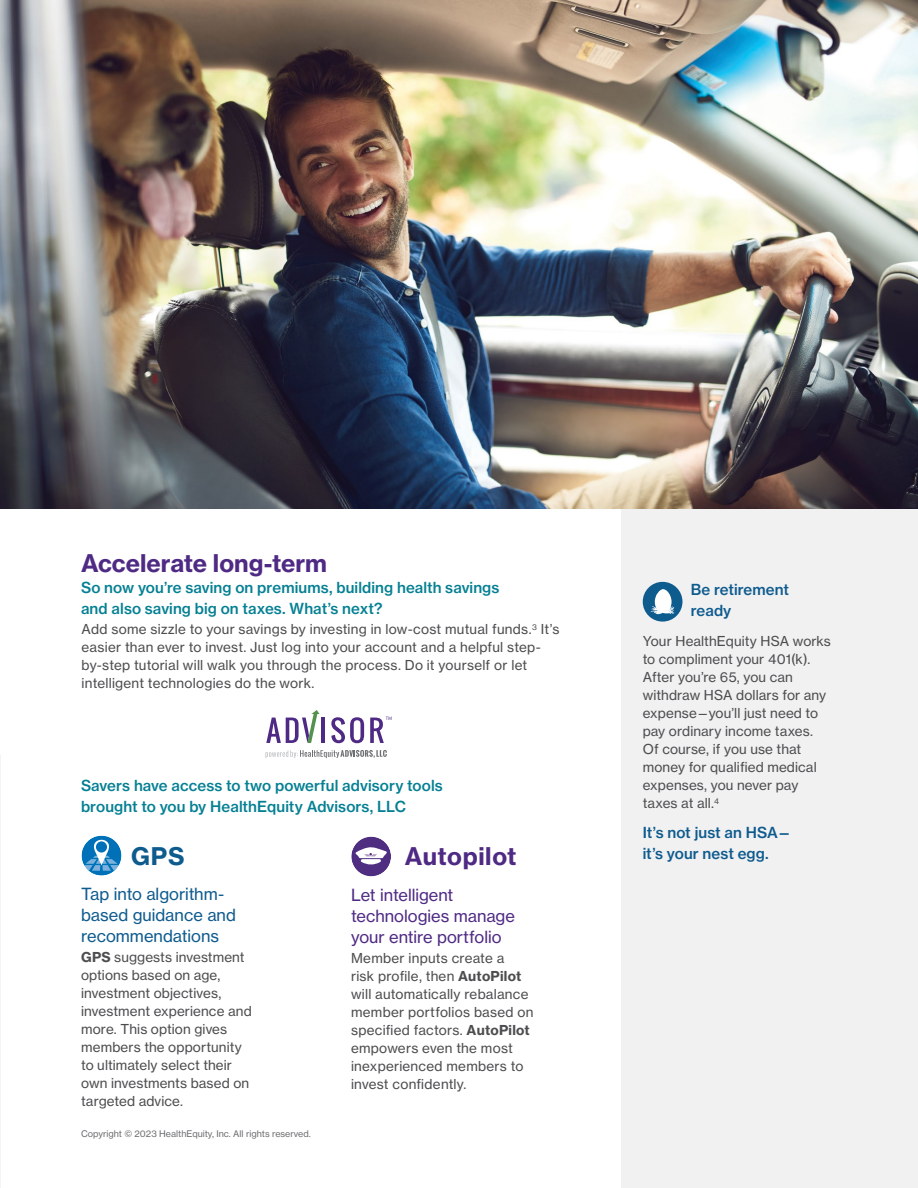
<style>
.page{position:relative;width:918px;height:1188px;background:#fff}
.page>*{position:absolute;margin:0;border:0;box-sizing:border-box;transform-origin:0 0}
.Main_title_subheader{font:24px "N Haas Grotesk TX Pro 75 Bd";color:#4f2a84}
.Main_title_subheader-2{font:24px "N Haas Grotesk TX Pro 75 Bd";letter-spacing:.025em;color:#4f2a84}
.t1{font:24px "N Haas Grotesk TX Pro 75 Bd";color:#0e5b8e}
.t2{font:16.5px/21px "N Haas Grotesk TX Pro 55 Rg";color:#4f2a84}
.t3{font:16.5px/21px "N Haas Grotesk TX Pro 55 Rg";color:#0e5b8e}
.Secondary_subheader{font:15px "N Haas Grotesk TX Pro 65 Md";letter-spacing:.005em;color:#058093}
.Secondary_subheader-2{font:15px/21px "N Haas Grotesk TX Pro 65 Md";letter-spacing:.005em;color:#0e5b8e}
.Body{font:13.5px/18px "N Haas Grotesk TX Pro 55 Rg";letter-spacing:.01em;color:#4d4d4f}
.Copyright_Footer{font:9px "N Haas Grotesk TX Pro 55 Rg";color:#6d6e71}
.s1{font-family:"N Haas Grotesk TX Pro 75 Bd"}
</style>
<div class="page">
<div style="left:621px;top:381px;width:297px;height:807px;background:#f1f1f2"></div>
<img style="left:0;top:0;width:918px;height:509px">
<div style="left:643px;top:582px;width:39px;height:40px;background:#0e5b8e;border-radius:50%"></div>
<svg style="left:651px;top:589px;width:24px;height:25px"></svg>
<hr style="left:322px;top:718px;width:3px;height:25px;background:#4f2a84">
<svg style="left:331px;top:717px;width:33px;height:26px"></svg>
<svg style="left:266px;top:710px;width:54px;height:33px"></svg>
<svg style="left:370px;top:717px;width:22px;height:26px"></svg>
<svg style="left:266px;top:750px;width:121px;height:8px"></svg>
<svg style="left:82px;top:836px;width:39px;height:39px"></svg>
<div style="left:351px;top:837px;width:40px;height:39px;background:#4f2e82;border-radius:50%"></div>
<svg style="left:355px;top:847px;width:32px;height:18px"></svg>
<p class="Main_title_subheader" style="left:81px;top:548px;width:247px">Accelerate long-term</p>
<p class="Secondary_subheader" style="left:81px;top:578px;width:420px">So now you’re saving on premiums, building health savings</p>
<p class="Secondary_subheader" style="left:81px;top:599px;width:303px">and also saving big on taxes. What’s next?</p>
<p class="Body" style="left:82px;top:620px;width:479px">Add some sizzle to your savings by investing in low-cost mutual funds.<sup>3</sup> It’s easier than ever to invest. Just log into your account and a helpful step&shy;by-step tutorial will walk you through the process. Do it yourself or let intelligent technologies do the work.</p>
<p class="Secondary_subheader" style="left:81px;top:776px;width:363px">Savers have access to two powerful advisory tools</p>
<p class="Secondary_subheader" style="left:81px;top:797px;width:327px">brought to you by HealthEquity Advisors, LLC</p>
<p class="t1" style="left:131px;top:841px;width:55px">GPS</p>
<p class="t3" style="left:81px;top:884px;width:156px">Tap into algorithm&shy;based guidance and recommendations</p>
<p class="Body" style="left:81px;top:948px;width:172px"><span class="s1">GPS</span> suggests investment options based on age, investment objectives, investment experience and more. This option gives members the opportunity to ultimately select their own investments based on targeted advice.</p>
<p class="Copyright_Footer" style="left:81px;top:1128px;width:231px">Copyright © 2023 HealthEquity, Inc. All rights reserved.</p>
<p class="Main_title_subheader-2" style="left:405px;top:841px;width:113px">Autopilot</p>
<p class="t2" style="left:351px;top:885px;width:165px">Let intelligent technologies manage your entire portfolio</p>
<p class="Body" style="left:351px;top:949px;width:184px">Member inputs create a<br>risk profile, then <span class="s1">AutoPilot </span>will automatically rebalance member portfolios based on specified factors. <span class="s1">AutoPilot </span>empowers even the most inexperienced members to invest confidently.</p>
<p class="Secondary_subheader-2" style="left:691px;top:579px;width:100px">Be retirement ready</p>
<p class="Body" style="left:643px;top:632px;width:190px">Your HealthEquity HSA works to compliment your 401(k).<br>After you’re 65, you can withdraw HSA dollars for any expense—you’ll just need to pay ordinary income taxes.<br>Of course, if you use that money for qualified medical expenses, you never pay taxes at all.<sup>4</sup></p>
<p class="Secondary_subheader-2" style="left:643px;top:822px;width:151px">It’s not just an HSA— it’s your nest egg.</p>
</div>
